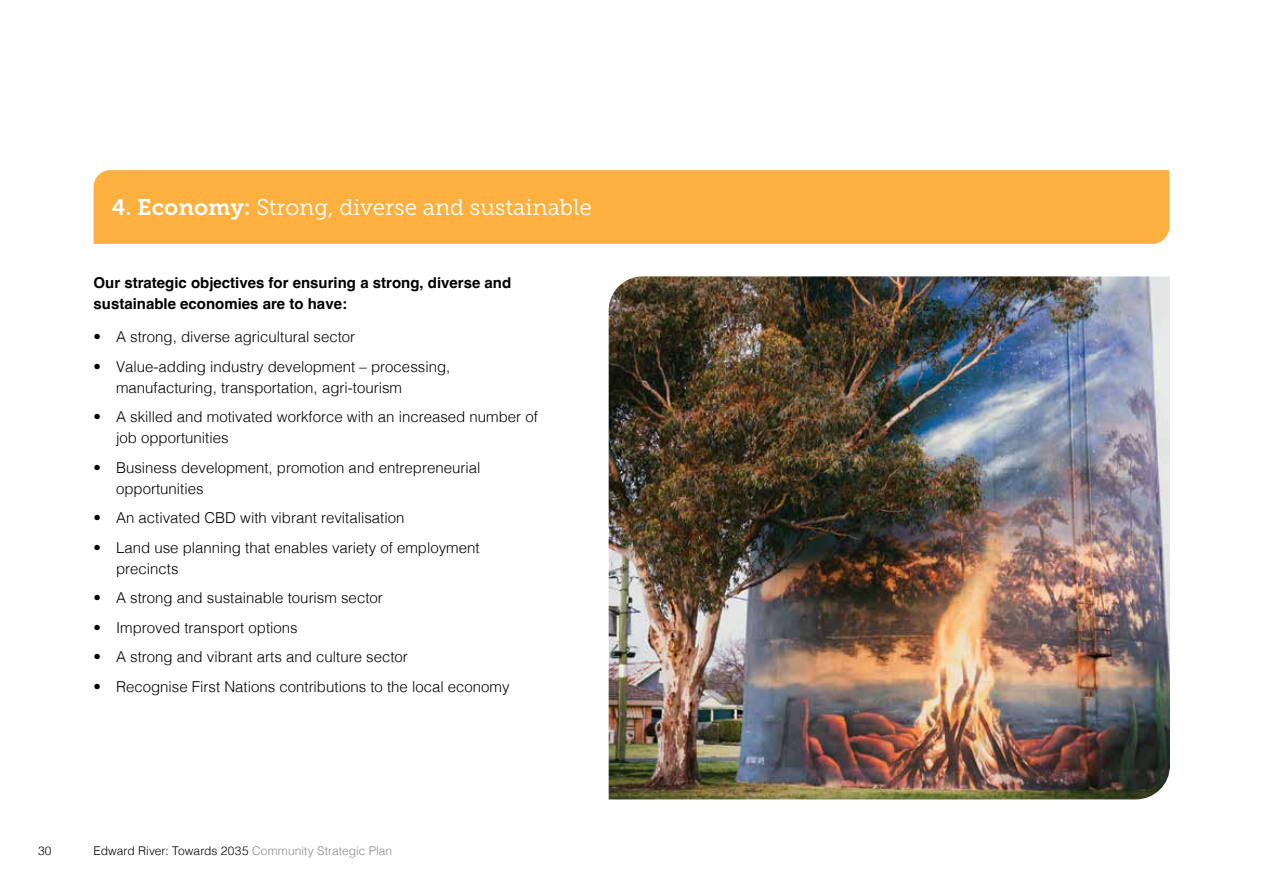
<style>
.page{position:relative;width:1263px;height:893px;background:#fff}
.page>*{position:absolute;margin:0;border:0;box-sizing:border-box;transform-origin:0 0}
.t1{font:22.5px "Museo Slab 300";color:#fff}
.t2{font:300 15px/21px "Helvetica";color:#000}
.t3{font:700 15px/21px "Helvetica";color:#000}
.t4{font:300 12px "Helvetica";letter-spacing:.005em;color:#000}
.s1{font-family:"Museo Slab 700"}
.s2{color:#888a8d}
</style>
<div class="page">
<img style="left:609px;top:276px;width:561px;height:523px">
<div style="left:94px;top:170px;width:1075px;height:74px;background:#fbb040"></div>
<h1 class="t1" style="left:112px;top:195px;width:482px"><span class="s1">4. Economy:</span> Strong, diverse and sustainable</h1>
<p class="t3" style="left:94px;top:274px;width:419px">Our strategic objectives for ensuring a strong, diverse and sustainable economies are to have:</p>
<p class="t2" style="left:94px;top:325px;width:263px">• A strong, diverse agricultural sector</p>
<p class="t2" style="left:116px;top:355px;width:336px;text-indent:-22px">• Value-adding industry development – processing, manufacturing, transportation, agri-tourism</p>
<p class="t2" style="left:116px;top:406px;width:423px;text-indent:-22px">• A skilled and motivated workforce with an increased number of job opportunities</p>
<p class="t2" style="left:116px;top:456px;width:366px;text-indent:-22px">• Business development, promotion and entrepreneurial opportunities</p>
<p class="t2" style="left:94px;top:507px;width:312px">• An activated CBD with vibrant revitalisation</p>
<p class="t2" style="left:116px;top:536px;width:365px;text-indent:-22px">• Land use planning that enables variety of employment precincts</p>
<p class="t2" style="left:94px;top:587px;width:291px">• A strong and sustainable tourism sector</p>
<p class="t2" style="left:94px;top:616px;width:206px">• Improved transport options</p>
<p class="t2" style="left:94px;top:646px;width:316px">• A strong and vibrant arts and culture sector</p>
<p class="t2" style="left:94px;top:675px;width:418px">• Recognise First Nations contributions to the local economy</p>
<p class="t4" style="left:38px;top:840px;width:15px">30</p>
<p class="t4" style="left:94px;top:840px;width:300px">Edward River: Towards 2035 <span class="s2">Community Strategic Plan</span></p>
</div>
